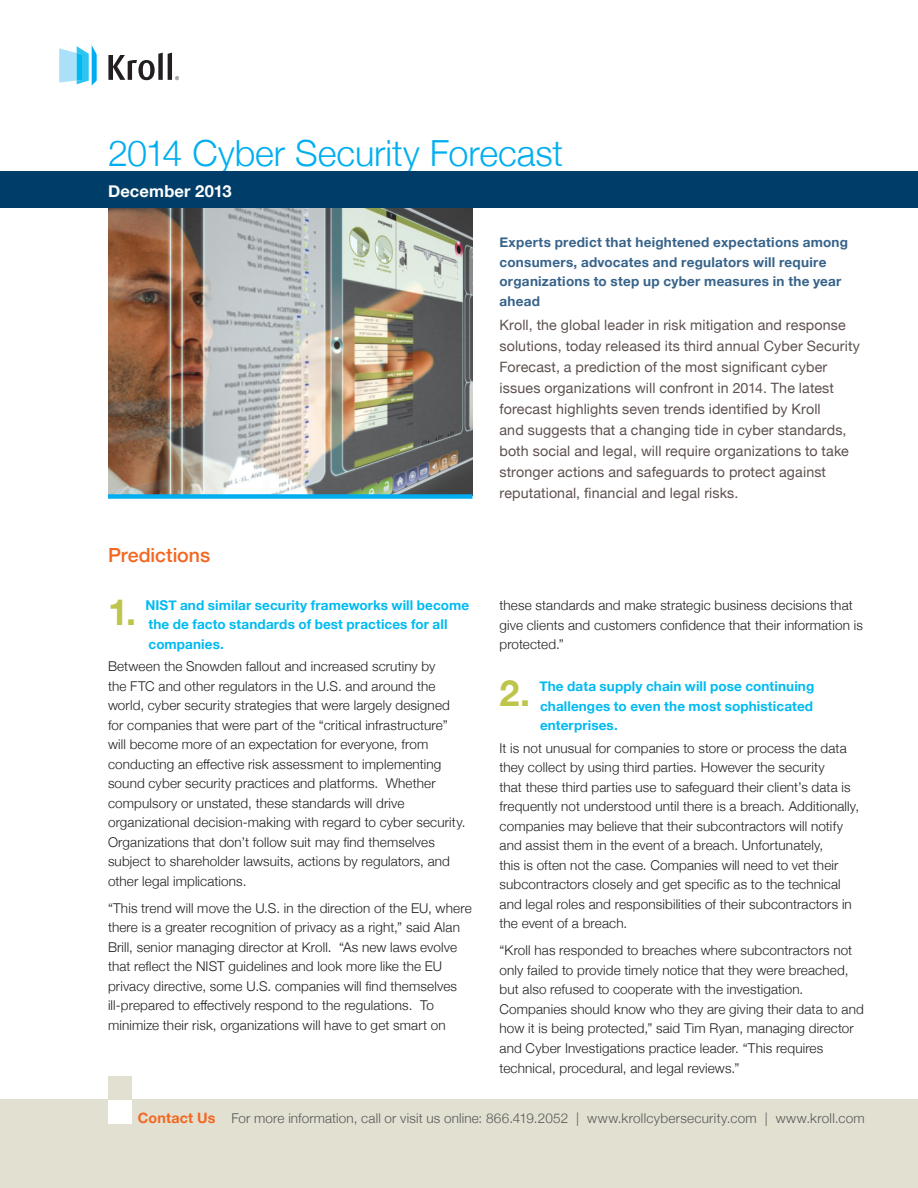
<style>
.page{position:relative;width:918px;height:1188px;background:#fff}
.page>*{position:absolute;margin:0;border:0;box-sizing:border-box;transform-origin:0 0}
.Chapter_Title{font:300 36px "Helvetica Neue";letter-spacing:-.005em;color:#00aeef}
.Drop_Number{font:700 36px "Helvetica Neue";color:#bec54c}
.L1_Sub{font:500 19.5px "Helvetica Neue";color:#f36621}
.L1_Sub-2{font:700 16.5px "Helvetica Neue";letter-spacing:.01em;color:#fff}
.Pull_Quote{font:14.25px/21px "Helvetica Neue";letter-spacing:.01em;color:#5d514e}
.Body_Copy{font:300 13.5px/19.5px "Helvetica Neue";letter-spacing:.01em;color:#231f20}
.Drop_Number-2{font:700 13.5px/19.5px "Helvetica Neue";letter-spacing:.01em;color:#00baf1}
.L1_Sub-3{font:700 13.5px/19.5px "Helvetica Neue";letter-spacing:.02em;color:#37638a}
.L1_Sub-4{font:300 13.5px "Helvetica Neue";letter-spacing:.015em;color:#57585a}
.s1{font-weight:700;font-size:14.25px;color:#f36621}
</style>
<div class="page">
<img style="left:108px;top:208px;width:364px;height:286px">
<div style="left:0;top:1100px;width:918px;height:88px;background:#e2e0d0"></div>
<div style="left:108px;top:1100px;width:24px;height:24px;background:#fff"></div>
<div style="left:108px;top:1076px;width:24px;height:24px;background:#e2e0d0"></div>
<div style="left:0;top:171px;width:918px;height:37px;background:#003e69"></div>
<svg style="left:59px;top:45px;width:38px;height:41px"></svg>
<svg style="left:108px;top:53px;width:71px;height:27px"></svg>
<div style="left:108px;top:494px;width:364px;height:5px;background:#00aeef"></div>
<p class="Chapter_Title" style="left:108px;top:124px;width:457px">2014 Cyber Security Forecast</p>
<p class="L1_Sub-2" style="left:108px;top:179px;width:125px">December 2013</p>
<p class="L1_Sub" style="left:108px;top:539px;width:104px">Predictions</p>
<p class="Drop_Number" style="left:108px;top:584px;width:30px">1.</p>
<p class="Drop_Number-2" style="left:145px;top:595px;width:325px">NIST and similar security frameworks will become the de facto standards of best practices for all companies.</p>
<p class="Body_Copy" style="left:108px;top:656px;width:359px">Between the Snowden fallout and increased scrutiny by<br>the FTC and other regulators in the U.S. and around the world, cyber security strategies that were largely designed for companies that were part of the “critical infrastructure” will become more of an expectation for everyone, from conducting an effective risk assessment to implementing sound cyber security practices and platforms. Whether compulsory or unstated, these standards will drive organizational decision-making with regard to cyber security.<br>Organizations that don’t follow suit may find themselves subject to shareholder lawsuits, actions by regulators, and other legal implications.</p>
<p class="Body_Copy" style="left:108px;top:897px;width:365px">“This trend will move the U.S. in the direction of the EU, where there is a greater recognition of privacy as a right,” said Alan Brill, senior managing director at Kroll. “As new laws evolve that reflect the NIST guidelines and look more like the EU privacy directive, some U.S. companies will find themselves ill-prepared to effectively respond to the regulations. To minimize their risk, organizations will have to get smart on</p>
<p class="L1_Sub-3" style="left:500px;top:233px;width:350px">Experts predict that heightened expectations among consumers, advocates and regulators will require organizations to step up cyber measures in the year ahead</p>
<p class="Pull_Quote" style="left:500px;top:315px;width:362px">Kroll, the global leader in risk mitigation and response solutions, today released its third annual Cyber Security Forecast, a prediction of the most significant cyber issues organizations will confront in 2014. The latest forecast highlights seven trends identified by Kroll<br>and suggests that a changing tide in cyber standards, both social and legal, will require organizations to take stronger actions and safeguards to protect against reputational, financial and legal risks.</p>
<p class="Body_Copy" style="left:500px;top:595px;width:365px">these standards and make strategic business decisions that give clients and customers confidence that their information is protected.”</p>
<p class="Drop_Number" style="left:500px;top:665px;width:32px">2.</p>
<p class="Drop_Number-2" style="left:539px;top:677px;width:276px;text-align:justify">The data supply chain will pose continuing challenges to even the most sophisticated enterprises.</p>
<p class="Body_Copy" style="left:500px;top:737px;width:361px">It is not unusual for companies to store or process the data they collect by using third parties. However the security<br>that these third parties use to safeguard their client’s data is frequently not understood until there is a breach. Additionally, companies may believe that their subcontractors will notify and assist them in the event of a breach. Unfortunately,<br>this is often not the case. Companies will need to vet their subcontractors closely and get specific as to the technical and legal roles and responsibilities of their subcontractors in the event of a breach.</p>
<p class="Body_Copy" style="left:500px;top:940px;width:366px">“Kroll has responded to breaches where subcontractors not only failed to provide timely notice that they were breached, but also refused to cooperate with the investigation.<br>Companies should know who they are giving their data to and how it is being protected,” said Tim Ryan, managing director and Cyber Investigations practice leader. “This requires technical, procedural, and legal reviews.”</p>
<p class="L1_Sub-4" style="left:138px;top:1107px;width:729px"><span class="s1">Contact Us</span> For more information, call or visit us online: 866.419.2052 | www.krollcybersecurity.com | www.kroll.com</p>
</div>
